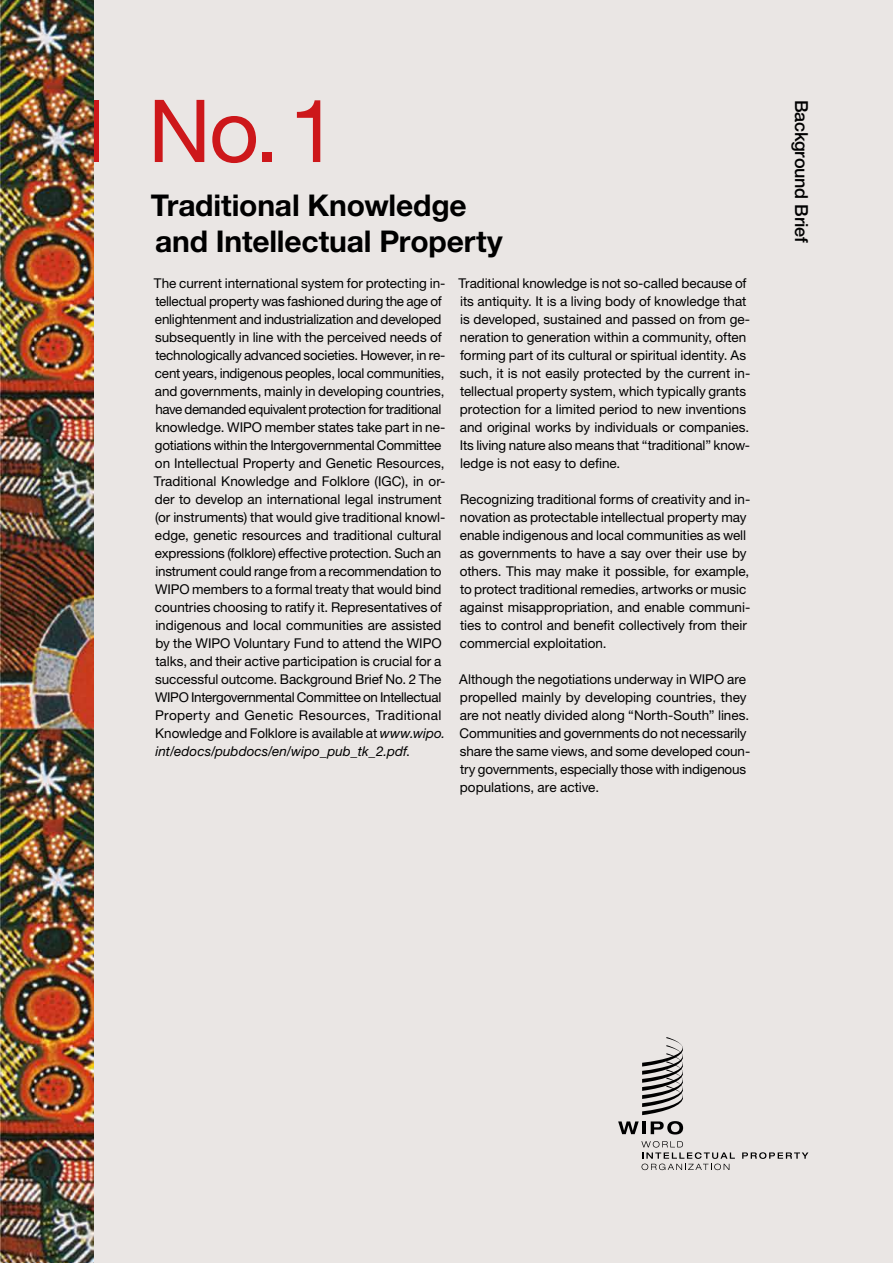
<style>
.page{position:relative;width:893px;height:1263px;background:#eae6e4}
.page>*{position:absolute;margin:0;border:0;box-sizing:border-box;transform-origin:0 0}
.N{font:87px "Helvetica Neue LT Std";color:#cd171a}
.TITRE{font:700 30px "Helvetica Neue LT Std";letter-spacing:-.005em;color:#000}
.Publication_Type{font:500 18px "Helvetica Neue LT Std";letter-spacing:-.01em;color:#000}
.courant{font:13.5px/18px "Helvetica Neue LT Std";letter-spacing:-.005em;color:#000}
.s1{font-style:italic}
</style>
<div class="page">
<svg style="left:618px;top:1121px;width:21px;height:13px"></svg>
<hr style="left:642px;top:1121px;width:4px;height:13px;background:#000">
<svg style="left:651px;top:1121px;width:32px;height:13px"></svg>
<svg style="left:742px;top:1152px;width:66px;height:7px"></svg>
<svg style="left:641px;top:1141px;width:94px;height:29px"></svg>
<svg style="left:642px;top:1037px;width:41px;height:78px"></svg>
<div style="left:94px;top:100px;width:5px;height:62px;background:#cd171a"></div>
<img style="left:0;top:0;width:94px;height:1263px">
<p class="N" style="left:148px;top:79px;width:191px">No.1</p>
<p class="TITRE" style="left:151px;top:187px;width:317px">Traditional Knowledge</p>
<p class="TITRE" style="left:155px;top:223px;width:349px">and Intellectual Property</p>
<p class="courant" style="left:459px;top:274px;width:293px">Traditional knowledge is not so-called because of its antiquity. It is a living body of knowledge that is developed, sustained and passed on from ge&shy;neration to generation within a community, often forming part of its cultural or spiritual identity. As such, it is not easily protected by the current in&shy;tellectual property system, which typically grants protection for a limited period to new inventions and original works by individuals or companies.<br>Its living nature also means that “traditional” know&shy;ledge is not easy to define.</p>
<p class="courant" style="left:460px;top:490px;width:292px">Recognizing traditional forms of creativity and in&shy;novation as protectable intellectual property may enable indigenous and local communities as well as governments to have a say over their use by others. This may make it possible, for example, to protect traditional remedies, artworks or music against misappropriation, and enable communi&shy;ties to control and benefit collectively from their commercial exploitation.</p>
<p class="courant" style="left:459px;top:670px;width:292px">Although the negotiations underway in WIPO are propelled mainly by developing countries, they are not neatly divided along “North-South” lines.<br>Communities and governments do not necessarily share the same views, and some developed coun&shy;try governments, especially those with indigenous populations, are active.</p>
<p class="courant" style="left:154px;top:274px;width:293px">The current international system for protecting in&shy;tellectual property was fashioned during the age of enlightenment and industrialization and developed subsequently in line with the perceived needs of technologically advanced societies. However, in re&shy;cent years, indigenous peoples, local communities, and governments, mainly in developing countries, have demanded equivalent protection for traditional knowledge. WIPO member states take part in ne&shy;gotiations within the Intergovernmental Committee on Intellectual Property and Genetic Resources, Traditional Knowledge and Folklore (IGC), in or&shy;der to develop an international legal instrument (or instruments) that would give traditional knowl&shy;edge, genetic resources and traditional cultural expressions (folklore) effective protection. Such an instrument could range from a recommendation to WIPO members to a formal treaty that would bind countries choosing to ratify it. Representatives of indigenous and local communities are assisted by the WIPO Voluntary Fund to attend the WIPO talks, and their active participation is crucial for a successful outcome. Background Brief No. 2 The WIPO Intergovernmental Committee on Intellectual Property and Genetic Resources, Traditional Knowledge and Folklore is available at <span class="s1">www.wipo. int/edocs/pubdocs/en/wipo_pub_tk_2.pdf</span>.</p>
<p class="Publication_Type" style="left:812px;top:100px;width:144px;rotate:90deg">Background Brief</p>
</div>
